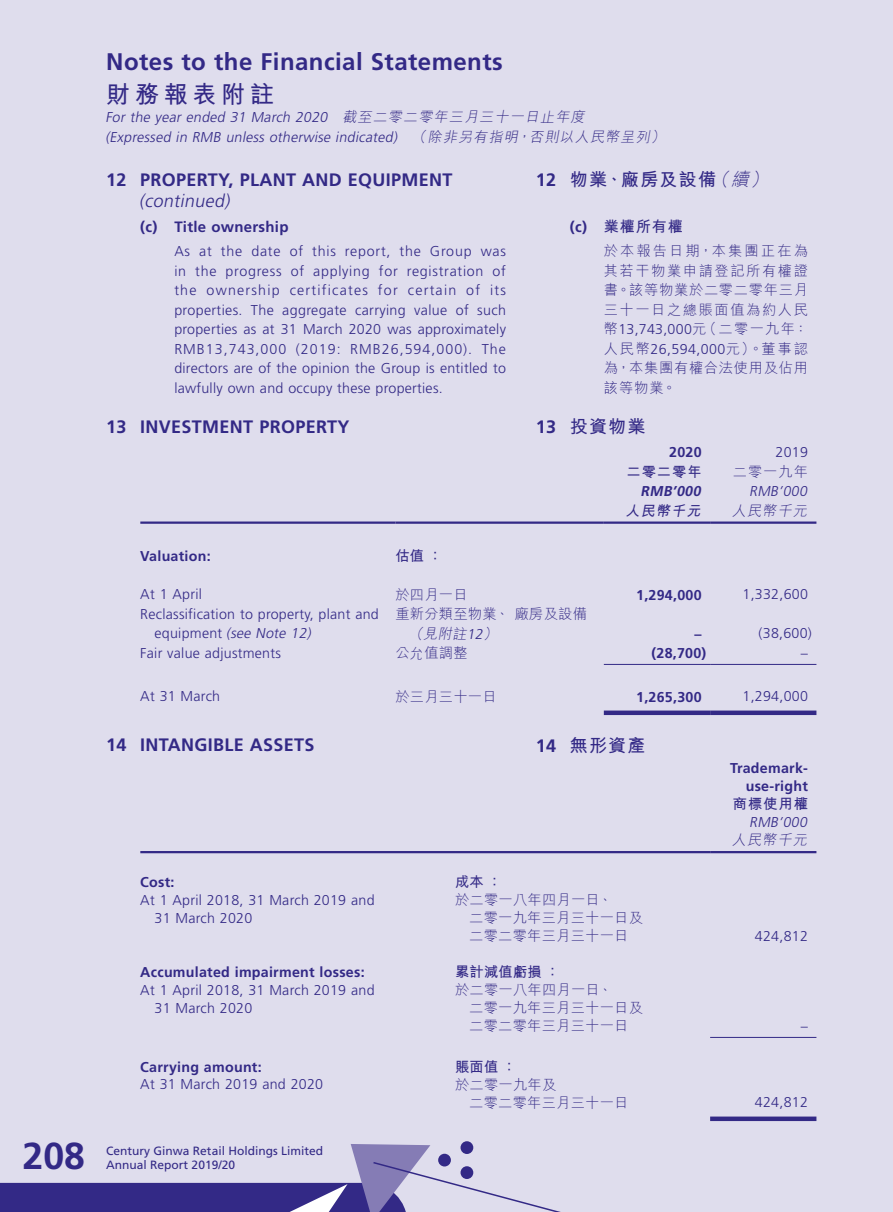
<style>
.page{position:relative;width:893px;height:1212px;background:#dfdded}
.page>*{position:absolute;margin:0;border:0;box-sizing:border-box;transform-origin:0 0}
.t1{font:700 37.5px "Frutiger LT Std";color:#332986}
.t2{font:700 24px "Frutiger LT Std";letter-spacing:.02em;color:#332986}
.t3{font:24px "M Hei HK Bold E Ten B5 H";letter-spacing:.2em;color:#332986}
.t4{font:700 18px "Frutiger LT Std";letter-spacing:.02em;color:#332986}
.t5{font:18px "M Hei HK Bold E Ten B5 H";letter-spacing:.07em;color:#332986}
.t6{font:italic 300 18px "Frutiger LT Std";color:#332986}
.t7{font:700 15px "Frutiger LT Std";letter-spacing:.02em;color:#332986}
.t8{font:15px "M Hei HK Bold E Ten B5 H";letter-spacing:.07em;color:#332986}
.t9{font:300 14.25px/19.5px "Frutiger LT Std";letter-spacing:.02em;color:#332986}
.t10{font:14.25px/18px "M Hei HK Light E Ten B5 H";letter-spacing:.02em;color:#332986}
.t11{font:italic 300 14.25px/19.5px "Frutiger LT Std";color:#332986}
.t12{font:700 14.25px/18px "Frutiger LT Std";letter-spacing:.02em;color:#332986;text-align:right}
.t13{font:14.25px "M Hei HK Bold E Ten B5 H";letter-spacing:.02em;color:#332986}
.t14{font:14.25px/19.5px "M Hei HK Light E Ten B5 H";letter-spacing:.05em;color:#332986}
.t15{font:italic 14.25px "M Hei HK Light E Ten B5 H";color:#332986}
.t16{font:italic 700 14.25px "Frutiger LT Std";color:#332986}
.t17{font:italic 14.25px "M Hei HK Bold E Ten B5 H";color:#332986}
.t18{font:12px "Frutiger LT Std";color:#332986}
.s1{font-family:"M Hei HK Light E Ten B5 H";font-weight:400}
.s2{font-family:"Frutiger LT Std";font-weight:700}
.s3{font-family:"M Hei HK Light E Ten B5 H";font-style:italic}
.s4{font-style:italic}
.s5{font-family:"Frutiger LT Std";font-weight:300;font-style:italic}
</style>
<div class="page">
<svg style="left:0;top:1144px;width:561px;height:68px"></svg>
<div style="left:461px;top:1141px;width:12px;height:13px;background:#332986;border-radius:50%"></div>
<div style="left:461px;top:1166px;width:12px;height:13px;background:#332986;border-radius:50%"></div>
<div style="left:438px;top:1154px;width:13px;height:12px;background:#332986;border-radius:50%"></div>
<hr style="left:140px;top:521px;width:255px;height:3px;background:#332986">
<hr style="left:395px;top:521px;width:209px;height:3px;background:#332986">
<hr style="left:604px;top:521px;width:106px;height:3px;background:#332986">
<hr style="left:710px;top:521px;width:106px;height:3px;background:#332986">
<hr style="left:604px;top:664px;width:106px;height:1px;background:#332986">
<hr style="left:710px;top:664px;width:106px;height:1px;background:#332986">
<div style="left:604px;top:710px;width:106px;height:5px;background:#332986"></div>
<div style="left:710px;top:710px;width:106px;height:5px;background:#332986"></div>
<hr style="left:140px;top:851px;width:315px;height:2px;background:#332986">
<hr style="left:455px;top:851px;width:255px;height:2px;background:#332986">
<hr style="left:710px;top:851px;width:106px;height:2px;background:#332986">
<hr style="left:710px;top:1037px;width:106px;height:1px;background:#332986">
<div style="left:710px;top:1116px;width:106px;height:5px;background:#332986"></div>
<h1 class="t1" style="left:22px;top:1141px;width:64px">208</h1>
<h2 class="t2" style="left:106px;top:52px;width:398px">Notes to the Financial Statements</h2>
<h2 class="t3" style="left:106px;top:85px;width:169px">財務報表附註</h2>
<p class="t11" style="left:105px;top:109px;width:563px">For the year ended 31 March 2020 <span class="s1">截至二零二零年三月三十一日止年度<br></span>(Expressed in RMB unless otherwise indicated) <span class="s1">（除非另有指明，否則以人民幣呈列）</span></p>
<p class="t5" style="left:536px;top:173px;width:237px"><span class="s2">12</span> 物業、廠房及設備<span class="s3">（續）</span></p>
<p class="t8" style="left:570px;top:221px;width:115px"><span class="s2">(c)</span> 業權所有權</p>
<p class="t10" style="left:604px;top:243px;width:206px;line-height:19.5px;text-align:justify">於本報告日期，本集團正在為其若干物業申請登記所有權證書。該等物業於二零二零年三月三十一日之總賬面值為約人民</p>
<p class="t9" style="left:604px;top:321px;width:206px"><span class="s1">幣</span>13,743,000<span class="s1">元（二零一九年：人民幣</span>26,594,000<span class="s1">元）。董事認</span></p>
<p class="t14" style="left:604px;top:360px;width:206px">為，本集團有權合法使用及佔用該等物業。</p>
<p class="t5" style="left:536px;top:420px;width:111px"><span class="s2">13</span> 投資物業</p>
<p class="t4" style="left:106px;top:173px;width:348px">12 PROPERTY, PLANT AND EQUIPMENT</p>
<p class="t6" style="left:139px;top:194px;width:95px">(continued)</p>
<p class="t7" style="left:140px;top:221px;width:150px">(c) Title ownership</p>
<p class="t9" style="left:174px;top:243px;width:333px;text-align:justify">As at the date of this report, the Group was in the progress of applying for registration of the ownership certificates for certain of its properties. The aggregate carrying value of such properties as at 31 March 2020 was approximately RMB13,743,000 (2019: RMB26,594,000). The directors are of the opinion the Group is entitled to lawfully own and occupy these properties.</p>
<p class="t4" style="left:106px;top:420px;width:245px">13 INVESTMENT PROPERTY</p>
<p class="t12" style="left:669px;top:445px;width:34px">2020</p>
<p class="t9" style="left:775px;top:443px;width:34px">2019</p>
<p class="t13" style="left:626px;top:466px;width:77px">二零二零年</p>
<p class="t10" style="left:733px;top:464px;width:77px">二零一九年</p>
<p class="t16" style="left:640px;top:486px;width:64px">RMB’000</p>
<p class="t11" style="left:749px;top:483px;width:62px">RMB’000</p>
<p class="t17" style="left:626px;top:505px;width:79px">人民幣千元</p>
<p class="t15" style="left:732px;top:505px;width:79px">人民幣千元</p>
<p class="t12" style="left:140px;top:548px;width:72px">Valuation:</p>
<p class="t13" style="left:395px;top:550px;width:48px">估值：</p>
<p class="t9" style="left:140px;top:586px;width:63px">At 1 April</p>
<p class="t10" style="left:395px;top:587px;width:74px">於四月一日</p>
<p class="t12" style="left:636px;top:587px;width:67px">1,294,000</p>
<p class="t9" style="left:742px;top:586px;width:67px">1,332,600</p>
<p class="t9" style="left:155px;top:605px;width:226px;text-indent:-14px">Reclassification to property, plant and equipment <span class="s4">(see Note 12)</span></p>
<p class="t10" style="left:409px;top:606px;width:180px;line-height:19.5px;text-indent:-13px">重新分類至物業、廠房及設備<span class="s4">（見附註</span><span class="s5">12</span><span class="s4">）</span></p>
<p class="t12" style="left:694px;top:626px;width:9px">–</p>
<p class="t9" style="left:759px;top:625px;width:55px">(38,600)</p>
<p class="t9" style="left:140px;top:644px;width:142px">Fair value adjustments</p>
<p class="t10" style="left:395px;top:646px;width:74px">公允值調整</p>
<p class="t12" style="left:651px;top:646px;width:56px">(28,700)</p>
<p class="t9" style="left:801px;top:644px;width:9px">–</p>
<p class="t9" style="left:140px;top:688px;width:81px">At 31 March</p>
<p class="t10" style="left:395px;top:689px;width:103px">於三月三十一日</p>
<p class="t12" style="left:636px;top:689px;width:67px">1,265,300</p>
<p class="t9" style="left:742px;top:688px;width:67px">1,294,000</p>
<p class="t4" style="left:106px;top:737px;width:210px">14 INTANGIBLE ASSETS</p>
<p class="t12" style="left:730px;top:760px;width:79px">Trademark&shy;use-right</p>
<p class="t13" style="left:733px;top:799px;width:77px">商標使用權</p>
<p class="t11" style="left:749px;top:814px;width:62px">RMB’000</p>
<p class="t15" style="left:732px;top:835px;width:79px">人民幣千元</p>
<p class="t12" style="left:140px;top:874px;width:36px">Cost:</p>
<p class="t13" style="left:455px;top:877px;width:48px">成本：</p>
<p class="t9" style="left:155px;top:892px;width:221px;line-height:18px;text-indent:-14px">At 1 April 2018, 31 March 2019 and<br>31 March 2020</p>
<p class="t10" style="left:469px;top:893px;width:175px;text-indent:-14px">於二零一八年四月一日、<br>二零一九年三月三十一日及二零二零年三月三十一日</p>
<p class="t5" style="left:536px;top:738px;width:111px"><span class="s2">14</span> 無形資產</p>
<p class="t9" style="left:755px;top:927px;width:55px">424,812</p>
<p class="t12" style="left:140px;top:964px;width:226px">Accumulated impairment losses:</p>
<p class="t13" style="left:455px;top:967px;width:106px">累計減值虧損：</p>
<p class="t9" style="left:155px;top:982px;width:221px;line-height:18px;text-indent:-14px">At 1 April 2018, 31 March 2019 and<br>31 March 2020</p>
<p class="t10" style="left:469px;top:983px;width:175px;text-indent:-14px">於二零一八年四月一日、<br>二零一九年三月三十一日及二零二零年三月三十一日</p>
<p class="t12" style="left:140px;top:1059px;width:123px">Carrying amount:</p>
<p class="t13" style="left:455px;top:1061px;width:63px">賬面值：</p>
<p class="t9" style="left:140px;top:1076px;width:184px">At 31 March 2019 and 2020</p>
<p class="t10" style="left:469px;top:1077px;width:161px;text-indent:-14px">於二零一九年及<br>二零二零年三月三十一日</p>
<p class="t18" style="left:106px;top:1146px;width:218px">Century Ginwa Retail Holdings Limited</p>
<p class="t18" style="left:106px;top:1160px;width:130px">Annual Report 2019/20</p>
<p class="t9" style="left:801px;top:1017px;width:9px">–</p>
<p class="t9" style="left:755px;top:1094px;width:55px">424,812</p>
</div>
